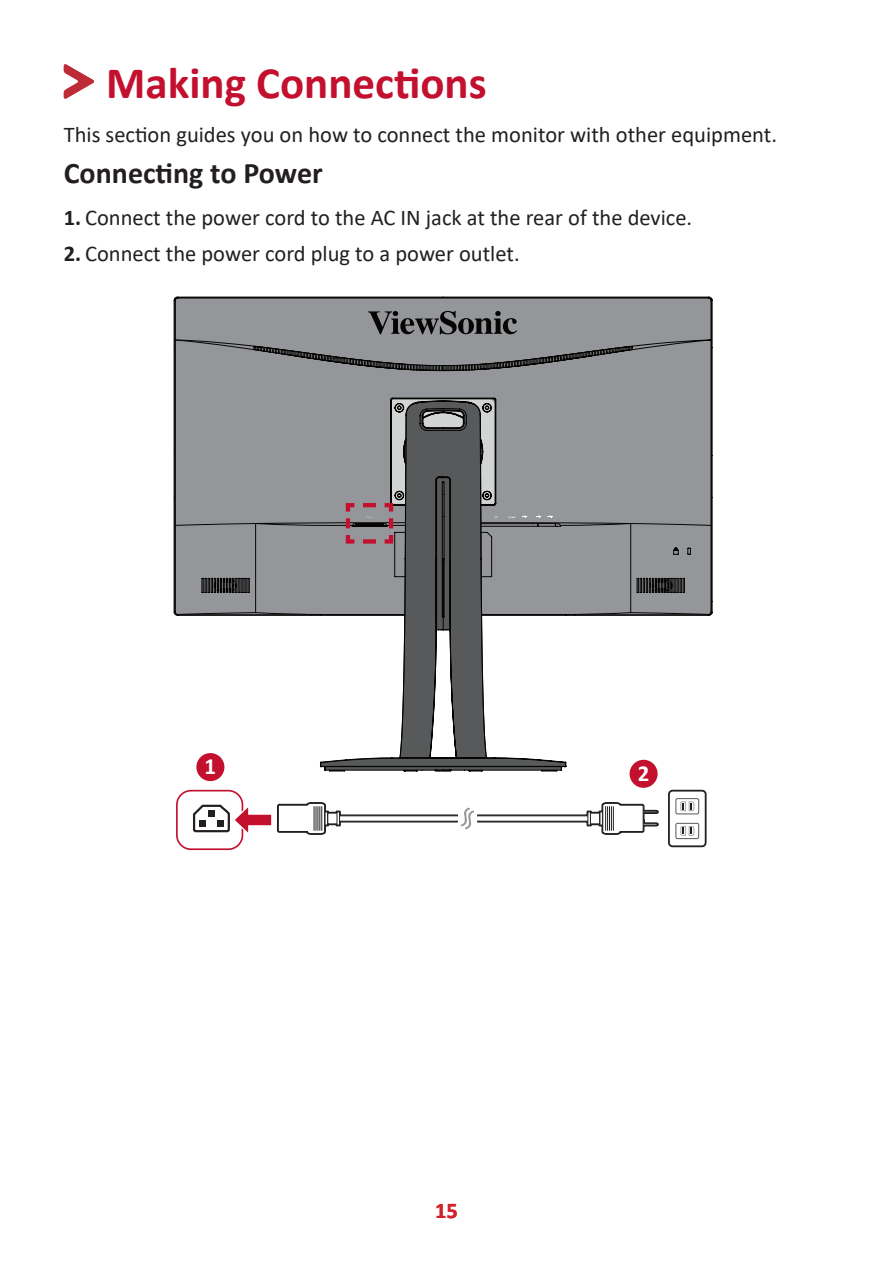
<style>
.page{position:relative;width:893px;height:1263px;background:#fff}
.page>*{position:absolute;margin:0;border:0;box-sizing:border-box;transform-origin:0 0}
.Heading_1{font:700 45px "Calibri";color:#c3102f}
.Heading_2{font:700 30px "Calibri";color:#231f20}
.t1{font:700 22.8px "Calibri";color:#fff}
.Body{font:22.5px "Calibri";color:#231f20}
.t2{font:700 22.5px "Calibri";color:#d1232a}
.s1{font-weight:700}
</style>
<div class="page">
<svg style="left:64px;top:64px;width:30px;height:35px"></svg>
<svg style="left:174px;top:297px;width:538px;height:319px;background:#8b8d90"></svg>
<svg style="left:253px;top:346px;width:380px;height:425px"></svg>
<svg style="left:508px;top:516px;width:8px;height:2px"></svg>
<svg style="left:536px;top:515px;width:17px;height:3px"></svg>
<svg style="left:522px;top:515px;width:6px;height:3px"></svg>
<svg style="left:368px;top:311px;width:149px;height:23px;background:#606163"></svg>
<div style="left:176px;top:790px;width:67px;height:60px;border:2px solid #c3102f;border-radius:14px"></div>
<div style="left:195px;top:752px;width:31px;height:30px;background:#c3102f;border-radius:50%"></div>
<div style="left:194px;top:750px;width:33px;height:34px;border:3px solid #fff;border-radius:50%"></div>
<div style="left:628px;top:758px;width:31px;height:31px;background:#c3102f;border-radius:50%"></div>
<div style="left:627px;top:757px;width:33px;height:33px;border:3px solid #fff;border-radius:50%"></div>
<div style="left:668px;top:790px;width:39px;height:57px;border:2px solid #231f20;border-radius:4px"></div>
<div style="left:675px;top:823px;width:24px;height:16px;border:1px solid #57585a;border-radius:2px"></div>
<svg style="left:680px;top:826px;width:15px;height:10px"></svg>
<svg style="left:193px;top:801px;width:466px;height:37px"></svg>
<div style="left:208px;top:810px;width:7px;height:7px;background:#231f20"></div>
<div style="left:675px;top:798px;width:24px;height:16px;border:1px solid #57585a;border-radius:2px"></div>
<svg style="left:680px;top:801px;width:15px;height:10px"></svg>
<svg style="left:344px;top:398px;width:154px;height:148px;background:#757375"></svg>
<p class="Heading_1" style="left:106px;top:51px;width:382px">Making Connections</p>
<p class="Body" style="left:64px;top:119px;width:715px">This section guides you on how to connect the monitor with other equipment.</p>
<p class="Heading_2" style="left:64px;top:151px;width:260px">Connecting to Power</p>
<p class="Body" style="left:64px;top:202px;width:630px"><span class="s1">1.</span> Connect the power cord to the AC IN jack at the rear of the device.</p>
<p class="Body" style="left:64px;top:238px;width:457px"><span class="s1">2.</span> Connect the power cord plug to a power outlet.</p>
<p class="t1" style="left:205px;top:750px;width:13px">1</p>
<p class="t1" style="left:638px;top:757px;width:13px">2</p>
<p class="t2" style="left:435px;top:1194px;width:24px">15</p>
</div>
